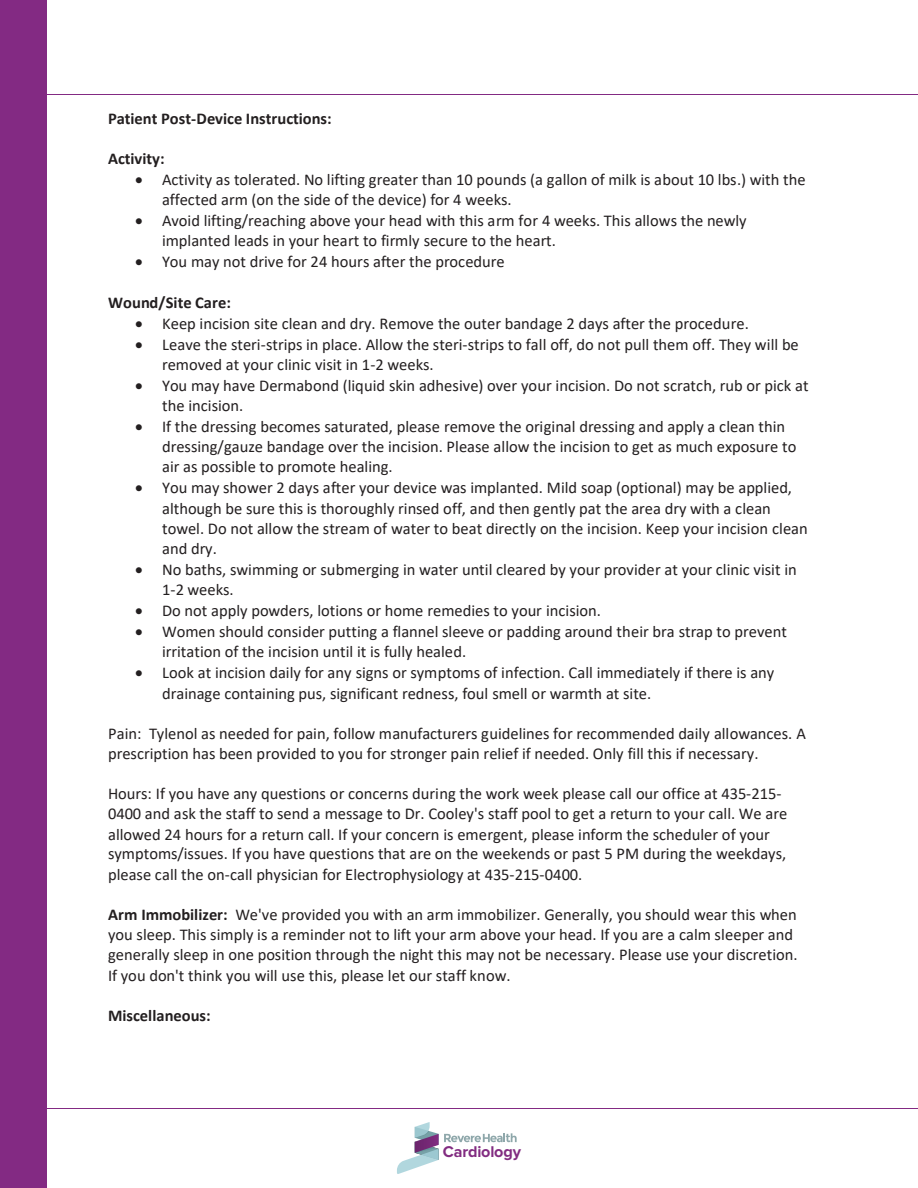
<style>
.page{position:relative;width:918px;height:1188px;background:#fff}
.page>*{position:absolute;margin:0;border:0;box-sizing:border-box;transform-origin:0 0}
.t1{font:16.5px/20.1px "Calibri";color:#231f20}
.t2{font:700 16.5px "Calibri";letter-spacing:.005em;color:#231f20}
.t3{font:700 16.2px "Proxima Nova";letter-spacing:-.01em;color:#822c81}
.s1{font-weight:700}
</style>
<div class="page">
<div style="left:0;top:0;width:46px;height:1188px;background:#832a83"></div>
<hr style="left:21px;top:94px;width:897px;height:1px;background:#832a83">
<hr style="left:21px;top:1108px;width:897px;height:1px;background:#832a83">
<svg style="left:397px;top:1122px;width:120px;height:52px"></svg>
<p class="t2" style="left:108px;top:107px;width:225px">Patient Post-Device Instructions:</p>
<p class="t2" style="left:108px;top:147px;width:58px">Activity:</p>
<p class="t1" style="left:162px;top:169px;width:645px;text-indent:-27px">• Activity as tolerated. No lifting greater than 10 pounds (a gallon of milk is about 10 lbs.) with the affected arm (on the side of the device) for 4 weeks.</p>
<p class="t1" style="left:162px;top:210px;width:586px;text-indent:-27px">• Avoid lifting/reaching above your head with this arm for 4 weeks. This allows the newly implanted leads in your heart to firmly secure to the heart.</p>
<p class="t1" style="left:135px;top:252px;width:371px">• You may not drive for 24 hours after the procedure</p>
<p class="t2" style="left:108px;top:290px;width:124px">Wound/Site Care:</p>
<p class="t1" style="left:135px;top:313px;width:615px">• Keep incision site clean and dry. Remove the outer bandage 2 days after the procedure.</p>
<p class="t1" style="left:162px;top:334px;width:638px;text-indent:-27px">• Leave the steri-strips in place. Allow the steri-strips to fall off, do not pull them off. They will be removed at your clinic visit in 1-2 weeks.</p>
<p class="t1" style="left:162px;top:375px;width:648px;text-indent:-27px">• You may have Dermabond (liquid skin adhesive) over your incision. Do not scratch, rub or pick at the incision.</p>
<p class="t1" style="left:162px;top:416px;width:636px;text-indent:-27px">• If the dressing becomes saturated, please remove the original dressing and apply a clean thin dressing/gauze bandage over the incision. Please allow the incision to get as much exposure to air as possible to promote healing.</p>
<p class="t1" style="left:162px;top:477px;width:647px;text-indent:-27px">• You may shower 2 days after your device was implanted. Mild soap (optional) may be applied, although be sure this is thoroughly rinsed off, and then gently pat the area dry with a clean towel. Do not allow the stream of water to beat directly on the incision. Keep your incision clean and dry.</p>
<p class="t1" style="left:162px;top:559px;width:636px;text-indent:-27px">• No baths, swimming or submerging in water until cleared by your provider at your clinic visit in<br>1-2 weeks.</p>
<p class="t1" style="left:135px;top:600px;width:467px">• Do not apply powders, lotions or home remedies to your incision.</p>
<p class="t1" style="left:162px;top:621px;width:626px;text-indent:-27px">• Women should consider putting a flannel sleeve or padding around their bra strap to prevent irritation of the incision until it is fully healed.</p>
<p class="t1" style="left:162px;top:662px;width:614px;text-indent:-27px">• Look at incision daily for any signs or symptoms of infection. Call immediately if there is any drainage containing pus, significant redness, foul smell or warmth at site.</p>
<p class="t1" style="left:108px;top:723px;width:699px">Pain: Tylenol as needed for pain, follow manufacturers guidelines for recommended daily allowances. A prescription has been provided to you for stronger pain relief if needed. Only fill this if necessary.</p>
<p class="t1" style="left:108px;top:783px;width:681px">Hours: If you have any questions or concerns during the work week please call our office at 435-215- 0400 and ask the staff to send a message to Dr. Cooley's staff pool to get a return to your call. We are allowed 24 hours for a return call. If your concern is emergent, please inform the scheduler of your symptoms/issues. If you have questions that are on the weekends or past 5 PM during the weekdays, please call the on-call physician for Electrophysiology at 435-215-0400.</p>
<p class="t1" style="left:108px;top:904px;width:691px"><span class="s1">Arm Immobilizer:</span> We've provided you with an arm immobilizer. Generally, you should wear this when you sleep. This simply is a reminder not to lift your arm above your head. If you are a calm sleeper and generally sleep in one position through the night this may not be necessary. Please use your discretion.<br>If you don't think you will use this, please let our staff know.</p>
<p class="t2" style="left:108px;top:1004px;width:104px">Miscellaneous:</p>
<p class="t3" style="left:443px;top:1142px;width:80px">Cardiology</p>
</div>
